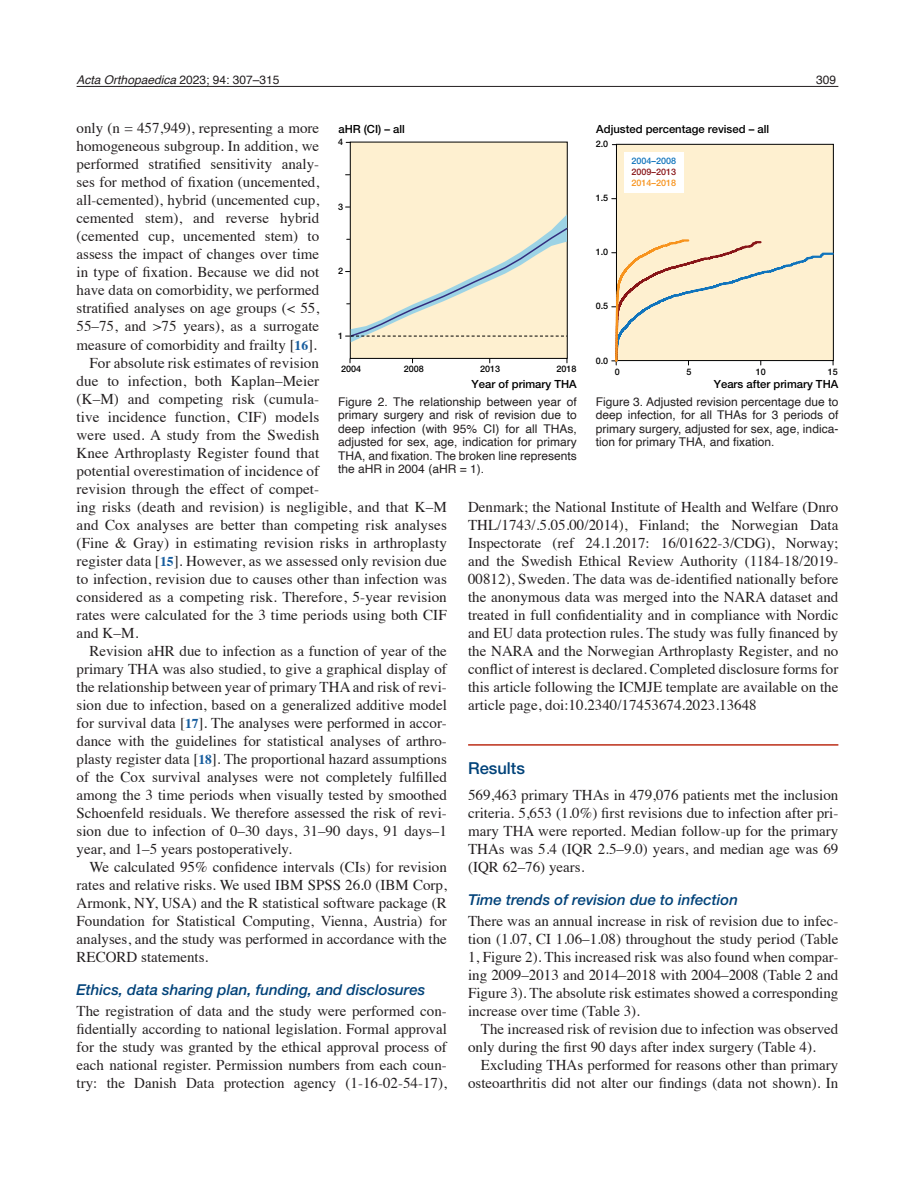
<style>
.page{position:relative;width:915px;height:1191px;background:#fff}
.page>*{position:absolute;margin:0;border:0;box-sizing:border-box;transform-origin:0 0}
._2-Rubrik{font:500 16.5px "Helvetica Neue LTW1 G";color:#004279}
._5-Brödtext{font:15px/18px "Times";color:#231f20;text-align:justify}
._4-Brödstart{font:15px/18px "Times";color:#231f20;text-align:justify}
._3-Underrubrik{font:italic 500 15px "Helvetica Neue LTW1 G";color:#004279}
._6-Figurtext{font:12px/13.5px "Helvetica";color:#231f20;text-align:justify}
.t1{font:italic 12px "Helvetica";color:#231f20}
.t2{font:500 11.25px "Helvetica Neue LTW1 G";color:#000}
.t3{font:500 9px "Helvetica Neue LTW1 G";color:#000}
.t4{font:500 9px/10.8px "Helvetica Neue LTW1 G";color:#1074bc;text-align:justify}
.s1{font-style:normal}
.s2{font-weight:700;font-size:13.5px;color:#175d9e}
.s3{color:#881518}
.s4{color:#f7931d}
</style>
<div class="page">
<hr style="left:77px;top:86px;width:761px;height:1px;background:#231f20">
<hr style="left:468px;top:744px;width:370px;height:1px;background:#bc2e18">
<div style="left:350px;top:142px;width:217px;height:217px;background:#fef0d0;border:1px solid #000"></div>
<svg style="left:345px;top:214px;width:223px;height:128px"></svg>
<div style="left:616px;top:144px;width:217px;height:217px;background:#fef0d0;border:1px solid #000"></div>
<svg style="left:611px;top:238px;width:223px;height:127px"></svg>
<div style="left:623px;top:152px;width:60px;height:40px;background:#fff"></div>
<p class="t1" style="left:77px;top:70px;width:204px">Acta Orthopaedica <span class="s1">2023; 94: 307–315</span></p>
<p class="_6-Figurtext" style="left:816px;top:73px;width:22px">309</p>
<p class="_5-Brödtext" style="left:77px;top:118px;width:244px">only (n = 457,949), representing a more homogeneous subgroup. In addition, we performed stratified sensitivity analy&shy;ses for method of fixation (uncemented, all-cemented), hybrid (uncemented cup, cemented stem), and reverse hybrid (cemented cup, uncemented stem) to assess the impact of changes over time in type of fixation. Because we did not have data on comorbidity, we performed stratified analyses on age groups (&lt; 55, 55–75, and &gt;75 years), as a surrogate measure of comorbidity and frailty [<span class="s2">16</span>].</p>
<p class="_5-Brödtext" style="left:77px;top:352px;width:244px;text-indent:13px">For absolute risk estimates of revision due to infection, both Kaplan–Meier (K–M) and competing risk (cumula&shy;tive incidence function, CIF) models were used. A study from the Swedish Knee Arthroplasty Register found that potential overestimation of incidence of revision through the effect of compet-</p>
<p class="t2" style="left:338px;top:122px;width:68px">aHR (CI) – all</p>
<p class="t3" style="left:338px;top:136px;width:7px">4</p>
<p class="t3" style="left:338px;top:201px;width:7px">3</p>
<p class="t3" style="left:338px;top:265px;width:7px">2</p>
<p class="t3" style="left:338px;top:330px;width:7px">1</p>
<p class="t3" style="left:341px;top:364px;width:22px">2004</p>
<p class="t3" style="left:404px;top:364px;width:22px">2008</p>
<p class="t3" style="left:480px;top:364px;width:22px">2013</p>
<p class="t3" style="left:556px;top:364px;width:22px">2018</p>
<p class="t2" style="left:471px;top:377px;width:107px">Year of primary THA</p>
<p class="t2" style="left:596px;top:122px;width:174px">Adjusted percentage revised – all</p>
<p class="t3" style="left:595px;top:138px;width:14px">2.0</p>
<p class="t3" style="left:595px;top:193px;width:14px">1.5</p>
<p class="t3" style="left:595px;top:247px;width:14px">1.0</p>
<p class="t3" style="left:595px;top:301px;width:14px">0.5</p>
<p class="t3" style="left:595px;top:355px;width:14px">0.0</p>
<p class="t4" style="left:631px;top:156px;width:46px">2004–2008<br><span class="s3">2009–2013<br></span><span class="s4">2014–2018</span></p>
<p class="t3" style="left:614px;top:366px;width:7px">0</p>
<p class="t3" style="left:686px;top:366px;width:7px">5</p>
<p class="t3" style="left:755px;top:366px;width:12px">10</p>
<p class="t3" style="left:827px;top:366px;width:12px">15</p>
<p class="t2" style="left:713px;top:377px;width:126px">Years after primary THA</p>
<p class="_6-Figurtext" style="left:338px;top:395px;width:240px">Figure 2. The relationship between year of primary surgery and risk of revision due to deep infection (with 95% CI) for all THAs, adjusted for sex, age, indication for primary THA, and fixation. The broken line represents the aHR in 2004 (aHR = 1).</p>
<p class="_6-Figurtext" style="left:595px;top:395px;width:244px">Figure 3. Adjusted revision percentage due to deep infection, for all THAs for 3 periods of primary surgery, adjusted for sex, age, indica&shy;tion for primary THA, and fixation.</p>
<p class="_5-Brödtext" style="left:77px;top:496px;width:372px">ing risks (death and revision) is negligible, and that K–M and Cox analyses are better than competing risk analyses (Fine &amp; Gray) in estimating revision risks in arthroplasty register data [<span class="s2">15</span>]. However, as we assessed only revision due to infection, revision due to causes other than infection was considered as a competing risk. Therefore, 5-year revision rates were calculated for the 3 time periods using both CIF and K–M.</p>
<p class="_5-Brödtext" style="left:77px;top:640px;width:371px;text-indent:13px">Revision aHR due to infection as a function of year of the primary THA was also studied, to give a graphical display of the relationship between year of primary THA and risk of revi&shy;sion due to infection, based on a generalized additive model for survival data [<span class="s2">17</span>]. The analyses were performed in accor&shy;dance with the guidelines for statistical analyses of arthro&shy;plasty register data [<span class="s2">18</span>]. The proportional hazard assumptions of the Cox survival analyses were not completely fulfilled among the 3 time periods when visually tested by smoothed Schoenfeld residuals. We therefore assessed the risk of revi&shy;sion due to infection of 0–30 days, 31–90 days, 91 days–1 year, and 1–5 years postoperatively.</p>
<p class="_5-Brödtext" style="left:77px;top:856px;width:371px;text-indent:13px">We calculated 95% confidence intervals (CIs) for revision rates and relative risks. We used IBM SPSS 26.0 (IBM Corp, Armonk, NY, USA) and the R statistical software package (R Foundation for Statistical Computing, Vienna, Austria) for analyses, and the study was performed in accordance with the RECORD statements.</p>
<p class="_3-Underrubrik" style="left:77px;top:980px;width:350px">Ethics, data sharing plan, funding, and disclosures</p>
<p class="_4-Brödstart" style="left:77px;top:1000px;width:371px">The registration of data and the study were performed con&shy;fidentially according to national legislation. Formal approval for the study was granted by the ethical approval process of each national register. Permission numbers from each coun&shy;try: the Danish Data protection agency (1-16-02-54-17),</p>
<p class="_4-Brödstart" style="left:468px;top:496px;width:371px">Denmark; the National Institute of Health and Welfare (Dnro THL/1743/.5.05.00/2014), Finland; the Norwegian Data Inspectorate (ref 24.1.2017: 16/01622-3/CDG), Norway; and the Swedish Ethical Review Authority (1184-18/2019- 00812), Sweden. The data was de-identified nationally before the anonymous data was merged into the NARA dataset and treated in full confidentiality and in compliance with Nordic and EU data protection rules. The study was fully financed by the NARA and the Norwegian Arthroplasty Register, and no conflict of interest is declared. Completed disclosure forms for this article following the ICMJE template are available on the article page, doi:10.2340/17453674.2023.13648</p>
<p class="_2-Rubrik" style="left:468px;top:758px;width:58px">Results</p>
<p class="_4-Brödstart" style="left:468px;top:784px;width:371px">569,463 primary THAs in 479,076 patients met the inclusion criteria. 5,653 (1.0%) first revisions due to infection after pri&shy;mary THA were reported. Median follow-up for the primary THAs was 5.4 (IQR 2.5–9.0) years, and median age was 69 (IQR 62–76) years.</p>
<p class="_3-Underrubrik" style="left:468px;top:890px;width:271px">Time trends of revision due to infection</p>
<p class="_4-Brödstart" style="left:468px;top:910px;width:371px">There was an annual increase in risk of revision due to infec&shy;tion (1.07, CI 1.06–1.08) throughout the study period (Table 1, Figure 2). This increased risk was also found when compar&shy;ing 2009–2013 and 2014–2018 with 2004–2008 (Table 2 and Figure 3). The absolute risk estimates showed a corresponding increase over time (Table 3).</p>
<p class="_5-Brödtext" style="left:468px;top:1018px;width:371px;text-indent:13px">The increased risk of revision due to infection was observed only during the first 90 days after index surgery (Table 4).</p>
<p class="_5-Brödtext" style="left:468px;top:1054px;width:371px;text-align:right">Excluding THAs performed for reasons other than primary osteoarthritis did not alter our findings (data not shown). In</p>
</div>
